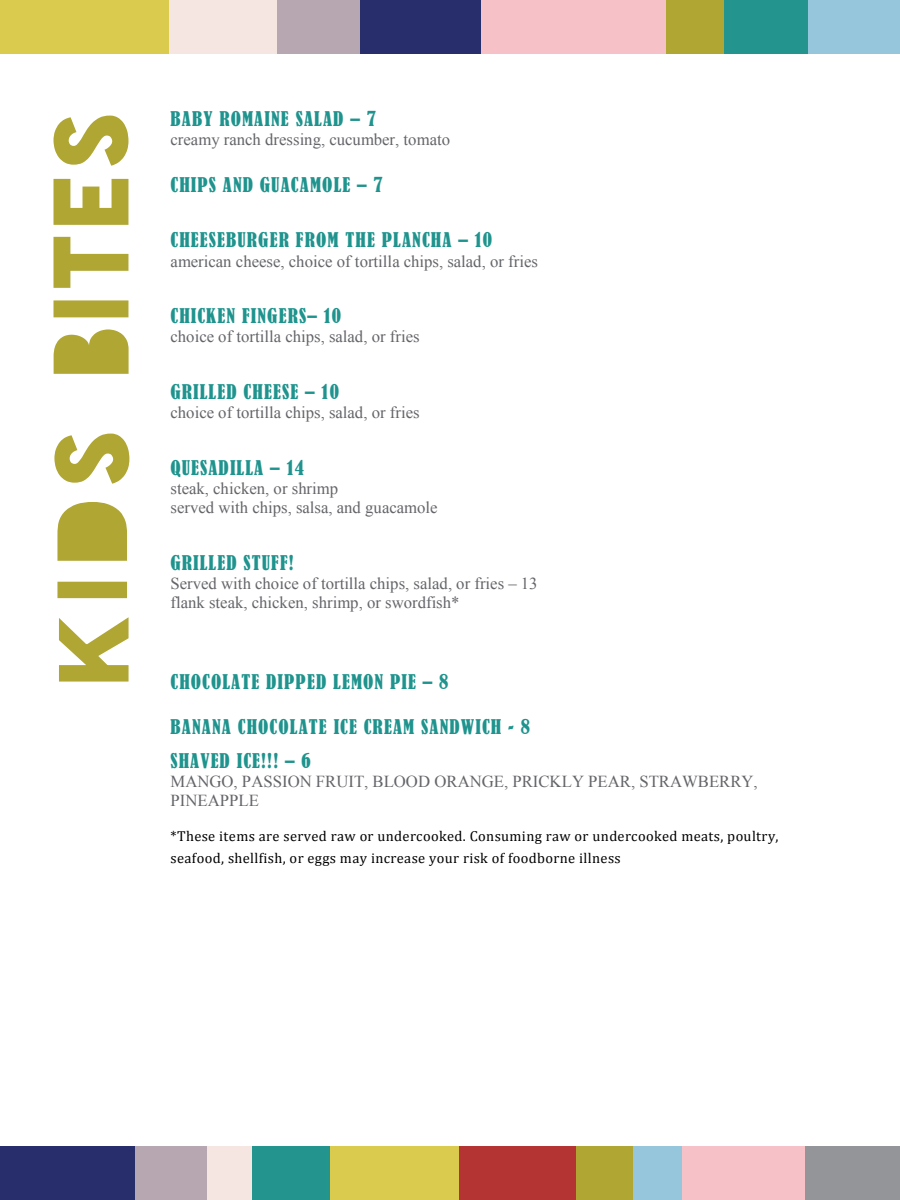
<style>
.page{position:relative;width:900px;height:1200px;background:#fff}
.page>*{position:absolute;margin:0;border:0;box-sizing:border-box;transform-origin:0 0}
.t1{font:100.8px "Blackout Midnight";letter-spacing:.065em;color:#afa633}
.t2{font:700 93px "Arial";color:#afa633}
.t3{font:condensed 19.05px/34.2px "Bernard";letter-spacing:.055em;color:#1f938d}
.t4{font:16.8px/19.4px "Times New Roman";color:#646569}
.t5{font:14.4px/22.2px "Cambria";letter-spacing:.025em;color:#000}
</style>
<div class="page">
<div style="left:57px;top:582px;width:70px;height:16px;border:3px solid #afa633"></div>
<svg style="left:57px;top:502px;width:70px;height:59px"></svg>
<svg style="left:59px;top:617px;width:70px;height:65px"></svg>
<div style="left:68px;top:515px;width:50px;height:36px;background:#afa633"></div>
<div style="left:0;top:0;width:169px;height:54px;background:#dacb4f"></div>
<div style="left:169px;top:0;width:109px;height:54px;background:#f6e6e2"></div>
<div style="left:278px;top:0;width:82px;height:54px;background:#b6a7b1"></div>
<div style="left:360px;top:0;width:122px;height:54px;background:#282e6b"></div>
<div style="left:482px;top:0;width:184px;height:54px;background:#f6c2c7"></div>
<div style="left:666px;top:0;width:59px;height:54px;background:#afa633"></div>
<div style="left:724px;top:0;width:84px;height:54px;background:#24948e"></div>
<div style="left:808px;top:0;width:92px;height:54px;background:#95c6db"></div>
<div style="left:0;top:1146px;width:135px;height:54px;background:#282e6b"></div>
<div style="left:135px;top:1146px;width:72px;height:54px;background:#b6a7b1"></div>
<div style="left:207px;top:1146px;width:45px;height:54px;background:#f6e6e2"></div>
<div style="left:252px;top:1146px;width:78px;height:54px;background:#24948e"></div>
<div style="left:330px;top:1146px;width:129px;height:54px;background:#dacb4f"></div>
<div style="left:459px;top:1146px;width:117px;height:54px;background:#b43433"></div>
<div style="left:576px;top:1146px;width:57px;height:54px;background:#afa633"></div>
<div style="left:633px;top:1146px;width:49px;height:54px;background:#95c6db"></div>
<div style="left:682px;top:1146px;width:124px;height:54px;background:#f6c2c7"></div>
<div style="left:806px;top:1146px;width:94px;height:54px;background:#939598"></div>
<p class="t1" style="left:45px;top:374px;width:265px;rotate:-90deg">BITES</p>
<p class="t1" style="left:46px;top:692px;width:265px;rotate:-90deg">BITES</p>
<p class="t2" style="left:31px;top:687px;width:190px;rotate:-90deg">KID</p>
<p class="t3" style="left:171px;top:102px;width:207px">BABY ROMAINE SALAD – 7</p>
<p class="t4" style="left:171px;top:130px;width:281px">creamy ranch dressing, cucumber, tomato</p>
<p class="t3" style="left:171px;top:168px;width:214px">CHIPS AND GUACAMOLE – 7</p>
<p class="t3" style="left:171px;top:223px;width:323px">CHEESEBURGER FROM THE PLANCHA – 10</p>
<p class="t4" style="left:171px;top:251px;width:369px">american cheese, choice of tortilla chips, salad, or fries</p>
<p class="t3" style="left:171px;top:299px;width:172px">CHICKEN FINGERS– 10</p>
<p class="t4" style="left:171px;top:327px;width:251px">choice of tortilla chips, salad, or fries</p>
<p class="t3" style="left:171px;top:375px;width:170px">GRILLED CHEESE – 10</p>
<p class="t4" style="left:171px;top:403px;width:251px">choice of tortilla chips, salad, or fries</p>
<p class="t3" style="left:171px;top:451px;width:135px">QUESADILLA – 14</p>
<p class="t4" style="left:171px;top:479px;width:269px">steak, chicken, or shrimp<br>served with chips, salsa, and guacamole</p>
<p class="t3" style="left:171px;top:546px;width:125px">GRILLED STUFF!</p>
<p class="t4" style="left:171px;top:574px;width:369px">Served with choice of tortilla chips, salad, or fries – 13 flank steak, chicken, shrimp, or swordfish*</p>
<p class="t3" style="left:171px;top:664px;width:280px">CHOCOLATE DIPPED LEMON PIE – 8</p>
<p class="t3" style="left:171px;top:709px;width:361px">BANANA CHOCOLATE ICE CREAM SANDWICH - 8<br>SHAVED ICE!!! – 6</p>
<p class="t4" style="left:171px;top:771px;width:589px">MANGO, PASSION FRUIT, BLOOD ORANGE, PRICKLY PEAR, STRAWBERRY,<br>PINEAPPLE</p>
<p class="t5" style="left:171px;top:825px;width:609px">*These items are served raw or undercooked. Consuming raw or undercooked meats, poultry, seafood, shellfish, or eggs may increase your risk of foodborne illness</p>
</div>
